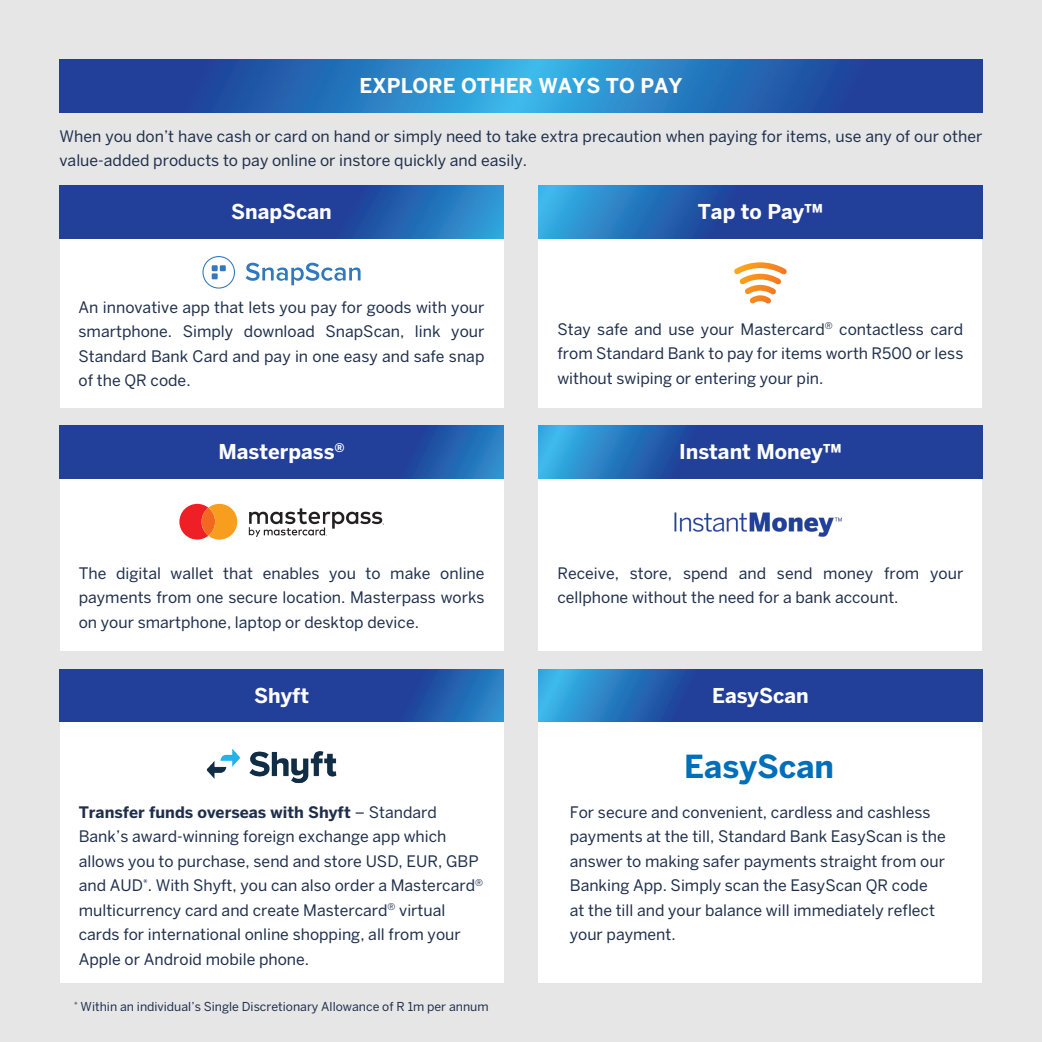
<style>
.page{position:relative;width:1042px;height:1042px;background:#e6e6e7}
.page>*{position:absolute;margin:0;border:0;box-sizing:border-box;transform-origin:0 0}
.t1{font:700 31.5px "Benton Sans";color:#006fb9}
.t2{font:700 20.3px "Benton Sans";color:#fff}
.t3{font:15.75px/24.5px "Benton Sans";color:#1f2f4b}
.t4{font:12.25px "Benton Sans";color:#1f2f4b}
.s1{font-weight:700}
</style>
<div class="page">
<div style="left:539px;top:478px;width:443px;height:173px;background:#fff"></div>
<div style="left:539px;top:722px;width:443px;height:260px;background:#fff"></div>
<div style="left:60px;top:478px;width:443px;height:173px;background:#fff"></div>
<div style="left:60px;top:722px;width:443px;height:260px;background:#fff"></div>
<div style="left:539px;top:238px;width:443px;height:169px;background:#fff"></div>
<svg style="left:60px;top:60px;width:922px;height:52px;background:#2769b4"></svg>
<div style="left:60px;top:238px;width:443px;height:169px;background:#fff"></div>
<svg style="left:734px;top:262px;width:53px;height:42px"></svg>
<svg style="left:246px;top:263px;width:114px;height:22px"></svg>
<svg style="left:202px;top:256px;width:33px;height:33px"></svg>
<svg style="left:179px;top:504px;width:58px;height:35px;background:#f47843"></svg>
<svg style="left:249px;top:508px;width:135px;height:29px"></svg>
<svg style="left:60px;top:185px;width:443px;height:53px;background:#234fa3"></svg>
<svg style="left:60px;top:425px;width:443px;height:53px;background:#22479e"></svg>
<svg style="left:60px;top:669px;width:443px;height:53px;background:#22479e"></svg>
<svg style="left:538px;top:185px;width:444px;height:53px;background:#2457a9"></svg>
<svg style="left:538px;top:425px;width:444px;height:53px;background:#2454a6"></svg>
<svg style="left:538px;top:669px;width:444px;height:53px;background:#2454a6"></svg>
<img style="left:206px;top:749px;width:131px;height:34px">
<img style="left:674px;top:512px;width:168px;height:25px">
<p class="t2" style="left:359px;top:74px;width:325px">EXPLORE OTHER WAYS TO PAY</p>
<p class="t3" style="left:60px;top:124px;width:924px">When you don’t have cash or card on hand or simply need to take extra precaution when paying for items, use any of our other value-added products to pay online or instore quickly and easily.</p>
<p class="t2" style="left:231px;top:200px;width:102px">SnapScan</p>
<p class="t2" style="left:698px;top:200px;width:127px">Tap to Pay™</p>
<p class="t3" style="left:79px;top:295px;width:407px;text-align:justify">An innovative app that lets you pay for goods with your smartphone. Simply download SnapScan, link your Standard Bank Card and pay in one easy and safe snap of the QR code.</p>
<p class="t2" style="left:218px;top:439px;width:128px">Masterpass<sup>®</sup></p>
<p class="t3" style="left:79px;top:560px;width:407px;text-align:justify">The digital wallet that enables you to make online payments from one secure location. Masterpass works on your smartphone, laptop or desktop device.</p>
<p class="t2" style="left:254px;top:683px;width:56px">Shyft</p>
<p class="t3" style="left:557px;top:316px;width:407px;text-align:justify">Stay safe and use your Mastercard<sup>®</sup> contactless card from Standard Bank to pay for items worth R500 or less without swiping or entering your pin.</p>
<p class="t2" style="left:679px;top:439px;width:164px">Instant Money™</p>
<p class="t3" style="left:557px;top:560px;width:407px">Receive, store, spend and send money from your cellphone without the need for a bank account.</p>
<p class="t2" style="left:712px;top:683px;width:98px">EasyScan</p>
<h1 class="t1" style="left:684px;top:748px;width:151px">EasyScan</h1>
<p class="t3" style="left:79px;top:799px;width:406px"><span class="s1">Transfer funds overseas with Shyft</span> – Standard Bank’s award-winning foreign exchange app which allows you to purchase, send and store USD, EUR, GBP and AUD<sup>*</sup>. With Shyft, you can also order a Mastercard<sup>® </sup>multicurrency card and create Mastercard<sup>®</sup> virtual cards for international online shopping, all from your Apple or Android mobile phone.</p>
<p class="t3" style="left:570px;top:799px;width:377px">For secure and convenient, cardless and cashless payments at the till, Standard Bank EasyScan is the answer to making safer payments straight from our Banking App. Simply scan the EasyScan QR code at the till and your balance will immediately reflect your payment.</p>
<p class="t4" style="left:74px;top:999px;width:416px"><sup>*</sup> Within an individual’s Single Discretionary Allowance of R 1m per annum</p>
</div>
